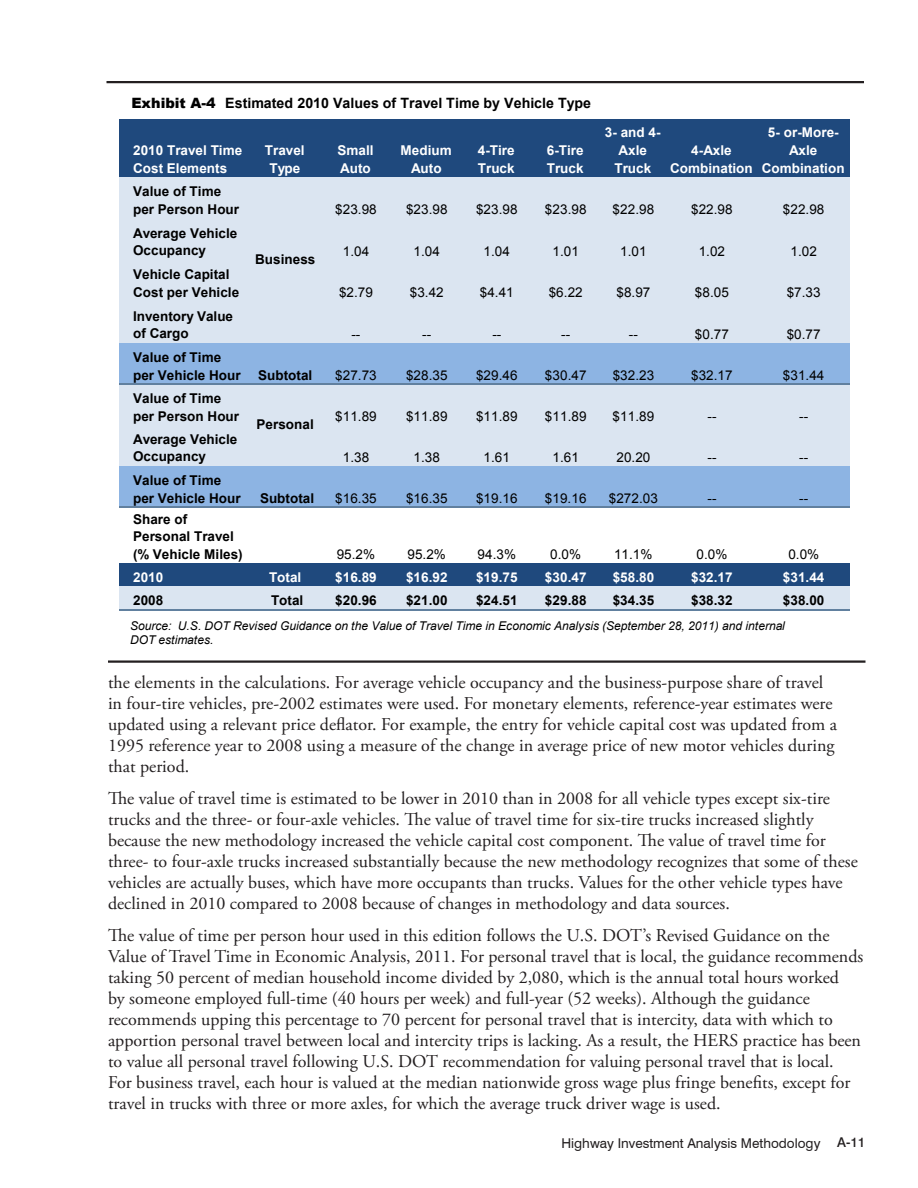
<style>
.page{position:relative;width:918px;height:1188px;background:#fff}
.page>*{position:absolute;margin:0;border:0;box-sizing:border-box;transform-origin:0 0}
.CP2012-Body_Text{font:18px/21px "Adobe Garamond Pro";color:#231f20}
.t1{font:700 14.25px "Arial";color:#000}
.t2{font:700 13.5px/17.7px "Arial";color:#000}
.t3{font:13.5px "Arial";letter-spacing:.005em;color:#000}
.t4{font:700 13.5px/17.7px "Arial";color:#fff;text-align:center}
.t5{font:13.5px "Swiss 721 BT";color:#231f20}
.t6{font:italic 12px/13.6px "Arial";letter-spacing:-.005em;color:#000}
.s1{font-weight:900}
.s2{font-weight:500}
</style>
<div class="page">
<div style="left:119px;top:119px;width:730px;height:59px;background:#1f497d"></div>
<div style="left:119px;top:177px;width:730px;height:166px;background:#dbe5f1"></div>
<div style="left:119px;top:343px;width:730px;height:42px;background:#8db4e3"></div>
<div style="left:119px;top:384px;width:730px;height:82px;background:#dbe5f1"></div>
<div style="left:119px;top:466px;width:730px;height:41px;background:#8db4e3"></div>
<div style="left:119px;top:564px;width:730px;height:23px;background:#1f497d"></div>
<div style="left:119px;top:587px;width:730px;height:23px;background:#dbe5f1"></div>
<hr style="left:119px;top:384px;width:730px;height:1px;background:#61809f">
<hr style="left:119px;top:507px;width:730px;height:1px;background:#61809f">
<hr style="left:119px;top:609px;width:730px;height:1px;background:#61809f">
<hr style="left:106px;top:81px;width:758px;height:2px;background:#231f20">
<hr style="left:108px;top:660px;width:758px;height:3px;background:#231f20">
<p class="t1" style="left:131px;top:94px;width:461px"><span class="s1">Exhibit A-4</span> Estimated 2010 Values of Travel Time by Vehicle Type</p>
<p class="t4" style="left:133px;top:142px;width:111px;text-align:left">2010 Travel Time<br>Cost Elements</p>
<p class="t4" style="left:265px;top:142px;width:41px">Travel<br>Type</p>
<p class="t4" style="left:337px;top:142px;width:38px;text-align:left">Small<br>Auto</p>
<p class="t4" style="left:401px;top:142px;width:53px">Medium<br>Auto</p>
<p class="t4" style="left:478px;top:142px;width:38px;text-align:left">4-Tire<br>Truck</p>
<p class="t4" style="left:547px;top:142px;width:38px;text-align:left">6-Tire<br>Truck</p>
<p class="t4" style="left:605px;top:124px;width:57px">3- and 4-<br>Axle<br>Truck</p>
<p class="t4" style="left:670px;top:142px;width:84px">4-Axle<br>Combination</p>
<p class="t4" style="left:762px;top:124px;width:84px">5- or-More-<br>Axle<br>Combination</p>
<p class="t2" style="left:133px;top:183px;width:108px">Value of Time per Person Hour</p>
<p class="t2" style="left:133px;top:225px;width:106px">Average Vehicle<br>Occupancy</p>
<p class="t2" style="left:133px;top:266px;width:108px">Vehicle Capital<br>Cost per Vehicle</p>
<p class="t2" style="left:133px;top:307px;width:102px">Inventory Value of Cargo</p>
<p class="t2" style="left:133px;top:349px;width:109px">Value of Time per Vehicle Hour</p>
<p class="t2" style="left:133px;top:390px;width:108px">Value of Time per Person Hour</p>
<p class="t2" style="left:133px;top:430px;width:106px">Average Vehicle<br>Occupancy</p>
<p class="t2" style="left:133px;top:472px;width:109px">Value of Time per Vehicle Hour</p>
<p class="t2" style="left:133px;top:511px;width:111px">Share of<br>Personal Travel (% Vehicle Miles)</p>
<p class="t2" style="left:255px;top:251px;width:62px">Business</p>
<p class="t3" style="left:335px;top:201px;width:43px">$23.98</p>
<p class="t3" style="left:406px;top:201px;width:43px">$23.98</p>
<p class="t3" style="left:476px;top:201px;width:43px">$23.98</p>
<p class="t3" style="left:545px;top:201px;width:43px">$23.98</p>
<p class="t3" style="left:613px;top:201px;width:43px">$22.98</p>
<p class="t3" style="left:691px;top:201px;width:43px">$22.98</p>
<p class="t3" style="left:783px;top:201px;width:43px">$22.98</p>
<p class="t3" style="left:343px;top:242px;width:28px">1.04</p>
<p class="t3" style="left:414px;top:242px;width:28px">1.04</p>
<p class="t3" style="left:484px;top:242px;width:28px">1.04</p>
<p class="t3" style="left:553px;top:242px;width:28px">1.01</p>
<p class="t3" style="left:620px;top:242px;width:28px">1.01</p>
<p class="t3" style="left:699px;top:242px;width:28px">1.02</p>
<p class="t3" style="left:790px;top:242px;width:28px">1.02</p>
<p class="t3" style="left:339px;top:284px;width:35px">$2.79</p>
<p class="t3" style="left:410px;top:284px;width:35px">$3.42</p>
<p class="t3" style="left:480px;top:284px;width:35px">$4.41</p>
<p class="t3" style="left:549px;top:284px;width:35px">$6.22</p>
<p class="t3" style="left:616px;top:284px;width:35px">$8.97</p>
<p class="t3" style="left:695px;top:284px;width:35px">$8.05</p>
<p class="t3" style="left:787px;top:284px;width:35px">$7.33</p>
<p class="t3" style="left:351px;top:325px;width:10px">--</p>
<p class="t3" style="left:422px;top:325px;width:10px">--</p>
<p class="t3" style="left:492px;top:325px;width:10px">--</p>
<p class="t3" style="left:561px;top:325px;width:10px">--</p>
<p class="t3" style="left:629px;top:325px;width:10px">--</p>
<p class="t3" style="left:695px;top:325px;width:35px">$0.77</p>
<p class="t3" style="left:787px;top:325px;width:35px">$0.77</p>
<p class="t2" style="left:258px;top:367px;width:56px">Subtotal</p>
<p class="t3" style="left:335px;top:366px;width:43px">$27.73</p>
<p class="t3" style="left:406px;top:366px;width:43px">$28.35</p>
<p class="t3" style="left:476px;top:366px;width:43px">$29.46</p>
<p class="t3" style="left:545px;top:366px;width:43px">$30.47</p>
<p class="t3" style="left:613px;top:366px;width:43px">$32.23</p>
<p class="t3" style="left:691px;top:366px;width:43px">$32.17</p>
<p class="t3" style="left:783px;top:366px;width:43px">$31.44</p>
<p class="t2" style="left:257px;top:416px;width:59px">Personal</p>
<p class="t3" style="left:335px;top:408px;width:43px">$11.89</p>
<p class="t3" style="left:406px;top:408px;width:43px">$11.89</p>
<p class="t3" style="left:476px;top:408px;width:43px">$11.89</p>
<p class="t3" style="left:545px;top:408px;width:43px">$11.89</p>
<p class="t3" style="left:613px;top:408px;width:43px">$11.89</p>
<p class="t3" style="left:708px;top:408px;width:10px">--</p>
<p class="t3" style="left:799px;top:408px;width:10px">--</p>
<p class="t3" style="left:343px;top:448px;width:28px">1.38</p>
<p class="t3" style="left:414px;top:448px;width:28px">1.38</p>
<p class="t3" style="left:484px;top:448px;width:28px">1.61</p>
<p class="t3" style="left:553px;top:448px;width:28px">1.61</p>
<p class="t3" style="left:616px;top:448px;width:35px">20.20</p>
<p class="t3" style="left:708px;top:448px;width:10px">--</p>
<p class="t3" style="left:799px;top:448px;width:10px">--</p>
<p class="t2" style="left:260px;top:490px;width:56px">Subtotal</p>
<p class="t3" style="left:335px;top:489px;width:43px">$16.35</p>
<p class="t3" style="left:406px;top:489px;width:43px">$16.35</p>
<p class="t3" style="left:476px;top:489px;width:43px">$19.16</p>
<p class="t3" style="left:545px;top:489px;width:43px">$19.16</p>
<p class="t3" style="left:609px;top:489px;width:51px">$272.03</p>
<p class="t3" style="left:708px;top:489px;width:10px">--</p>
<p class="t3" style="left:799px;top:489px;width:10px">--</p>
<p class="t3" style="left:337px;top:546px;width:40px">95.2%</p>
<p class="t3" style="left:407px;top:546px;width:40px">95.2%</p>
<p class="t3" style="left:478px;top:546px;width:40px">94.3%</p>
<p class="t3" style="left:550px;top:546px;width:32px">0.0%</p>
<p class="t3" style="left:614px;top:546px;width:40px">11.1%</p>
<p class="t3" style="left:697px;top:546px;width:32px">0.0%</p>
<p class="t3" style="left:788px;top:546px;width:32px">0.0%</p>
<p class="t4" style="left:133px;top:569px;width:32px">2010</p>
<p class="t4" style="left:269px;top:569px;width:34px">Total</p>
<p class="t4" style="left:335px;top:569px;width:43px">$16.89</p>
<p class="t4" style="left:406px;top:569px;width:43px">$16.92</p>
<p class="t4" style="left:476px;top:569px;width:43px">$19.75</p>
<p class="t4" style="left:545px;top:569px;width:43px">$30.47</p>
<p class="t4" style="left:613px;top:569px;width:43px">$58.80</p>
<p class="t4" style="left:691px;top:569px;width:43px">$32.17</p>
<p class="t4" style="left:783px;top:569px;width:43px">$31.44</p>
<p class="t2" style="left:133px;top:592px;width:32px">2008</p>
<p class="t2" style="left:271px;top:592px;width:34px">Total</p>
<p class="t2" style="left:335px;top:592px;width:43px">$20.96</p>
<p class="t2" style="left:406px;top:592px;width:43px">$21.00</p>
<p class="t2" style="left:476px;top:592px;width:43px">$24.51</p>
<p class="t2" style="left:545px;top:592px;width:43px">$29.88</p>
<p class="t2" style="left:613px;top:592px;width:43px">$34.35</p>
<p class="t2" style="left:691px;top:592px;width:43px">$38.32</p>
<p class="t2" style="left:783px;top:592px;width:43px">$38.00</p>
<p class="t6" style="left:130px;top:620px;width:656px">Source: U.S. DOT Revised Guidance on the Value of Travel Time in Economic Analysis (September 28, 2011) and internal<br>DOT estimates.</p>
<p class="CP2012-Body_Text" style="left:108px;top:673px;width:731px">the elements in the calculations. For average vehicle occupancy and the business-purpose share of travel in four-tire vehicles, pre-2002 estimates were used. For monetary elements, reference-year estimates were updated using a relevant price deflator. For example, the entry for vehicle capital cost was updated from a 1995 reference year to 2008 using a measure of the change in average price of new motor vehicles during that period.</p>
<p class="CP2012-Body_Text" style="left:108px;top:789px;width:751px">The value of travel time is estimated to be lower in 2010 than in 2008 for all vehicle types except six-tire trucks and the three- or four-axle vehicles. The value of travel time for six-tire trucks increased slightly because the new methodology increased the vehicle capital cost component. The value of travel time for three- to four-axle trucks increased substantially because the new methodology recognizes that some of these vehicles are actually buses, which have more occupants than trucks. Values for the other vehicle types have declined in 2010 compared to 2008 because of changes in methodology and data sources.</p>
<p class="CP2012-Body_Text" style="left:108px;top:925px;width:757px">The value of time per person hour used in this edition follows the U.S. DOT’s Revised Guidance on the Value of Travel Time in Economic Analysis, 2011. For personal travel that is local, the guidance recommends taking 50 percent of median household income divided by 2,080, which is the annual total hours worked<br>by someone employed full-time (40 hours per week) and full-year (52 weeks). Although the guidance recommends upping this percentage to 70 percent for personal travel that is intercity, data with which to apportion personal travel between local and intercity trips is lacking. As a result, the HERS practice has been to value all personal travel following U.S. DOT recommendation for valuing personal travel that is local.<br>For business travel, each hour is valued at the median nationwide gross wage plus fringe benefits, except for travel in trucks with three or more axles, for which the average truck driver wage is used.</p>
<p class="t5" style="left:562px;top:1135px;width:305px">Highway Investment Analysis Methodology <span class="s2">A-11</span></p>
</div>
